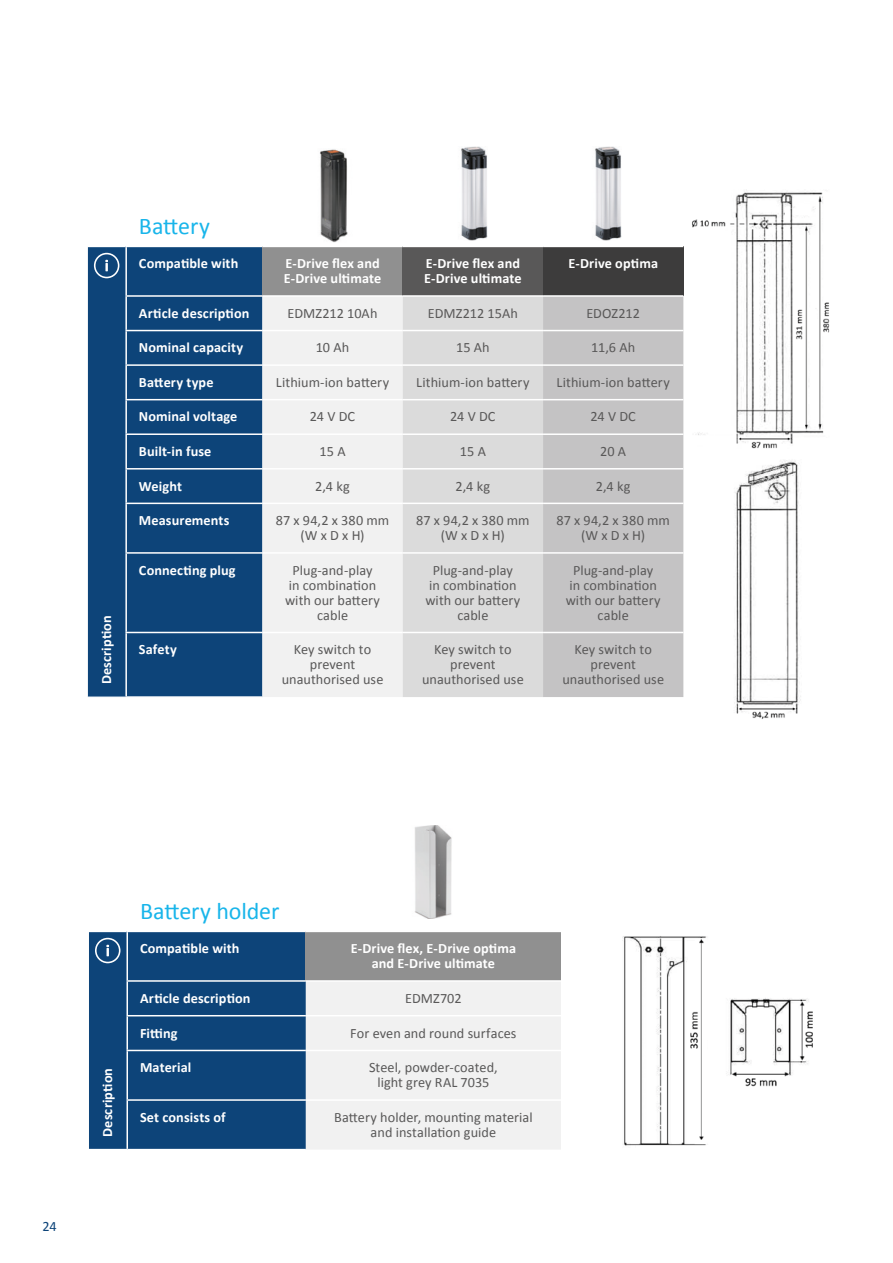
<style>
.page{position:relative;width:893px;height:1263px;background:#fff}
.page>*{position:absolute;margin:0;border:0;box-sizing:border-box;transform-origin:0 0}
.t1{font:24px "Calibri";letter-spacing:-.005em;color:#18b5ea}
.t2{font:14.25px/15px "Calibri";letter-spacing:.005em;color:#595858;text-align:center}
.t3{font:700 14.25px/15px "Calibri";letter-spacing:.01em;color:#fff}
.t4{font:14.25px "Calibri";color:#0d4479}
</style>
<div class="page">
<div style="left:89px;top:932px;width:217px;height:217px;background:#0d4479"></div>
<div style="left:306px;top:931px;width:255px;height:50px;background:#909090"></div>
<div style="left:306px;top:982px;width:255px;height:167px;background:#f1f1f1"></div>
<hr style="left:126px;top:980px;width:180px;height:2px;background:#fff">
<hr style="left:126px;top:1015px;width:180px;height:1px;background:#fff">
<hr style="left:126px;top:1050px;width:180px;height:1px;background:#fff">
<hr style="left:126px;top:1099px;width:180px;height:2px;background:#fff">
<hr style="left:126px;top:932px;width:2px;height:48px;background:#fff">
<hr style="left:126px;top:982px;width:2px;height:33px;background:#fff">
<hr style="left:126px;top:1016px;width:2px;height:34px;background:#fff">
<hr style="left:126px;top:1051px;width:2px;height:48px;background:#fff">
<hr style="left:126px;top:1101px;width:2px;height:48px;background:#fff">
<hr style="left:306px;top:931px;width:255px;height:1px;background:#fff">
<hr style="left:306px;top:980px;width:255px;height:2px;background:#fff">
<hr style="left:306px;top:1015px;width:255px;height:1px;background:#fff">
<hr style="left:306px;top:1050px;width:255px;height:1px;background:#fff">
<hr style="left:306px;top:1099px;width:255px;height:2px;background:#fff">
<img style="left:415px;top:825px;width:37px;height:94px">
<svg style="left:95px;top:938px;width:25px;height:25px"></svg>
<img style="left:623px;top:936px;width:190px;height:210px">
<div style="left:88px;top:247px;width:174px;height:450px;background:#0d4479"></div>
<div style="left:262px;top:246px;width:141px;height:50px;background:#909090"></div>
<div style="left:403px;top:246px;width:140px;height:50px;background:#595858"></div>
<div style="left:543px;top:246px;width:140px;height:50px;background:#3d3c3c"></div>
<div style="left:262px;top:297px;width:141px;height:400px;background:#f1f1f1"></div>
<div style="left:403px;top:297px;width:140px;height:400px;background:#dbdbdb"></div>
<div style="left:543px;top:297px;width:140px;height:400px;background:#c4c3c4"></div>
<hr style="left:125px;top:295px;width:137px;height:2px;background:#fff">
<hr style="left:125px;top:330px;width:137px;height:1px;background:#fff">
<hr style="left:125px;top:364px;width:137px;height:2px;background:#fff">
<hr style="left:125px;top:399px;width:137px;height:1px;background:#fff">
<hr style="left:125px;top:433px;width:137px;height:2px;background:#fff">
<hr style="left:125px;top:468px;width:137px;height:1px;background:#fff">
<hr style="left:125px;top:503px;width:137px;height:1px;background:#fff">
<hr style="left:125px;top:632px;width:137px;height:1px;background:#fff">
<hr style="left:125px;top:247px;width:2px;height:48px;background:#fff">
<hr style="left:125px;top:297px;width:2px;height:33px;background:#fff">
<hr style="left:125px;top:331px;width:2px;height:33px;background:#fff">
<hr style="left:125px;top:366px;width:2px;height:33px;background:#fff">
<hr style="left:125px;top:400px;width:2px;height:33px;background:#fff">
<hr style="left:125px;top:435px;width:2px;height:33px;background:#fff">
<hr style="left:125px;top:469px;width:2px;height:34px;background:#fff">
<hr style="left:125px;top:504px;width:2px;height:48px;background:#fff">
<hr style="left:125px;top:554px;width:2px;height:78px;background:#fff">
<hr style="left:125px;top:633px;width:2px;height:63px;background:#fff">
<hr style="left:262px;top:246px;width:141px;height:1px;background:#fff">
<hr style="left:403px;top:246px;width:140px;height:1px;background:#fff">
<hr style="left:543px;top:246px;width:140px;height:1px;background:#fff">
<hr style="left:262px;top:295px;width:141px;height:2px;background:#fff">
<hr style="left:403px;top:295px;width:140px;height:2px;background:#fff">
<hr style="left:543px;top:295px;width:140px;height:2px;background:#fff">
<hr style="left:262px;top:330px;width:141px;height:1px;background:#fff">
<hr style="left:403px;top:330px;width:140px;height:1px;background:#fff">
<hr style="left:543px;top:330px;width:140px;height:1px;background:#fff">
<hr style="left:262px;top:364px;width:141px;height:2px;background:#fff">
<hr style="left:403px;top:364px;width:140px;height:2px;background:#fff">
<hr style="left:543px;top:364px;width:140px;height:2px;background:#fff">
<hr style="left:262px;top:399px;width:141px;height:1px;background:#fff">
<hr style="left:403px;top:399px;width:140px;height:1px;background:#fff">
<hr style="left:543px;top:399px;width:140px;height:1px;background:#fff">
<hr style="left:262px;top:433px;width:141px;height:2px;background:#fff">
<hr style="left:403px;top:433px;width:140px;height:2px;background:#fff">
<hr style="left:543px;top:433px;width:140px;height:2px;background:#fff">
<hr style="left:262px;top:468px;width:141px;height:1px;background:#fff">
<hr style="left:403px;top:468px;width:140px;height:1px;background:#fff">
<hr style="left:543px;top:468px;width:140px;height:1px;background:#fff">
<hr style="left:262px;top:503px;width:141px;height:1px;background:#fff">
<hr style="left:403px;top:503px;width:140px;height:1px;background:#fff">
<hr style="left:543px;top:503px;width:140px;height:1px;background:#fff">
<hr style="left:262px;top:632px;width:141px;height:1px;background:#fff">
<hr style="left:403px;top:632px;width:140px;height:1px;background:#fff">
<hr style="left:543px;top:632px;width:140px;height:1px;background:#fff">
<hr style="left:125px;top:552px;width:137px;height:2px;background:#fff">
<hr style="left:125px;top:696px;width:137px;height:2px;background:#fff">
<hr style="left:262px;top:552px;width:141px;height:2px;background:#fff">
<hr style="left:403px;top:552px;width:140px;height:2px;background:#fff">
<hr style="left:543px;top:552px;width:140px;height:2px;background:#fff">
<img style="left:320px;top:149px;width:28px;height:93px">
<svg style="left:94px;top:253px;width:25px;height:25px"></svg>
<img style="left:595px;top:146px;width:27px;height:95px">
<img style="left:461px;top:146px;width:27px;height:95px">
<img style="left:692px;top:190px;width:137px;height:259px">
<img style="left:734px;top:460px;width:67px;height:259px">
<p class="t3" style="left:99px;top:684px;width:70px;rotate:-90deg">Description</p>
<h1 class="t1" style="left:139px;top:211px;width:72px">Battery</h1>
<p class="t3" style="left:139px;top:256px;width:101px">Compatible with</p>
<p class="t3" style="left:284px;top:256px;width:99px">E-Drive flex and<br>E-Drive ultimate</p>
<p class="t3" style="left:424px;top:256px;width:99px">E-Drive flex and<br>E-Drive ultimate</p>
<p class="t3" style="left:568px;top:256px;width:91px">E-Drive optima</p>
<p class="t3" style="left:139px;top:306px;width:112px">Article description</p>
<p class="t2" style="left:288px;top:306px;width:91px">EDMZ212 10Ah</p>
<p class="t2" style="left:428px;top:306px;width:92px">EDMZ212 15Ah</p>
<p class="t2" style="left:586px;top:306px;width:55px">EDOZ212</p>
<p class="t3" style="left:139px;top:340px;width:106px">Nominal capacity</p>
<p class="t2" style="left:316px;top:340px;width:35px">10 Ah</p>
<p class="t2" style="left:456px;top:340px;width:35px">15 Ah</p>
<p class="t2" style="left:591px;top:340px;width:46px">11,6 Ah</p>
<p class="t3" style="left:139px;top:375px;width:76px">Battery type</p>
<p class="t2" style="left:276px;top:375px;width:115px">Lithium-ion battery</p>
<p class="t2" style="left:416px;top:375px;width:115px">Lithium-ion battery</p>
<p class="t2" style="left:557px;top:375px;width:115px">Lithium-ion battery</p>
<p class="t3" style="left:139px;top:409px;width:100px">Nominal voltage</p>
<p class="t2" style="left:310px;top:409px;width:47px">24 V DC</p>
<p class="t2" style="left:450px;top:409px;width:47px">24 V DC</p>
<p class="t2" style="left:591px;top:409px;width:47px">24 V DC</p>
<p class="t3" style="left:139px;top:444px;width:74px">Built-in fuse</p>
<p class="t2" style="left:320px;top:444px;width:28px">15 A</p>
<p class="t2" style="left:460px;top:444px;width:28px">15 A</p>
<p class="t2" style="left:600px;top:444px;width:27px">20 A</p>
<p class="t3" style="left:139px;top:478px;width:45px">Weight</p>
<p class="t2" style="left:315px;top:478px;width:36px">2,4 kg</p>
<p class="t2" style="left:456px;top:478px;width:36px">2,4 kg</p>
<p class="t2" style="left:596px;top:478px;width:36px">2,4 kg</p>
<p class="t3" style="left:139px;top:513px;width:92px">Measurements</p>
<p class="t2" style="left:276px;top:513px;width:115px">87 x 94,2 x 380 mm (W x D x H)</p>
<p class="t2" style="left:416px;top:513px;width:115px">87 x 94,2 x 380 mm (W x D x H)</p>
<p class="t2" style="left:557px;top:513px;width:115px">87 x 94,2 x 380 mm (W x D x H)</p>
<p class="t3" style="left:139px;top:562px;width:98px">Connecting plug</p>
<p class="t2" style="left:285px;top:562px;width:97px">Plug-and-play<br>in combination with our battery cable</p>
<p class="t2" style="left:425px;top:562px;width:97px">Plug-and-play<br>in combination with our battery cable</p>
<p class="t2" style="left:566px;top:563px;width:97px">Plug-and-play<br>in combination with our battery cable</p>
<p class="t3" style="left:139px;top:642px;width:40px">Safety</p>
<p class="t2" style="left:282px;top:642px;width:103px">Key switch to prevent unauthorised use</p>
<p class="t2" style="left:422px;top:642px;width:103px">Key switch to prevent unauthorised use</p>
<p class="t2" style="left:562px;top:642px;width:103px">Key switch to prevent unauthorised use</p>
<p class="t4" style="left:43px;top:1217px;width:16px">24</p>
<p class="t3" style="left:100px;top:1137px;width:70px;rotate:-90deg">Description</p>
<h1 class="t1" style="left:140px;top:895px;width:141px">Battery holder</h1>
<p class="t3" style="left:140px;top:941px;width:101px">Compatible with</p>
<p class="t3" style="left:351px;top:941px;width:167px;text-align:center">E-Drive flex, E-Drive optima and E-Drive ultimate</p>
<p class="t3" style="left:140px;top:990px;width:112px">Article description</p>
<p class="t2" style="left:405px;top:990px;width:58px">EDMZ702</p>
<p class="t3" style="left:140px;top:1025px;width:39px">Fitting</p>
<p class="t2" style="left:350px;top:1025px;width:168px">For even and round surfaces</p>
<p class="t3" style="left:140px;top:1060px;width:53px">Material</p>
<p class="t2" style="left:369px;top:1060px;width:130px">Steel, powder-coated, light grey RAL 7035</p>
<p class="t3" style="left:140px;top:1109px;width:87px">Set consists of</p>
<p class="t2" style="left:334px;top:1110px;width:200px">Battery holder, mounting material and installation guide</p>
</div>
